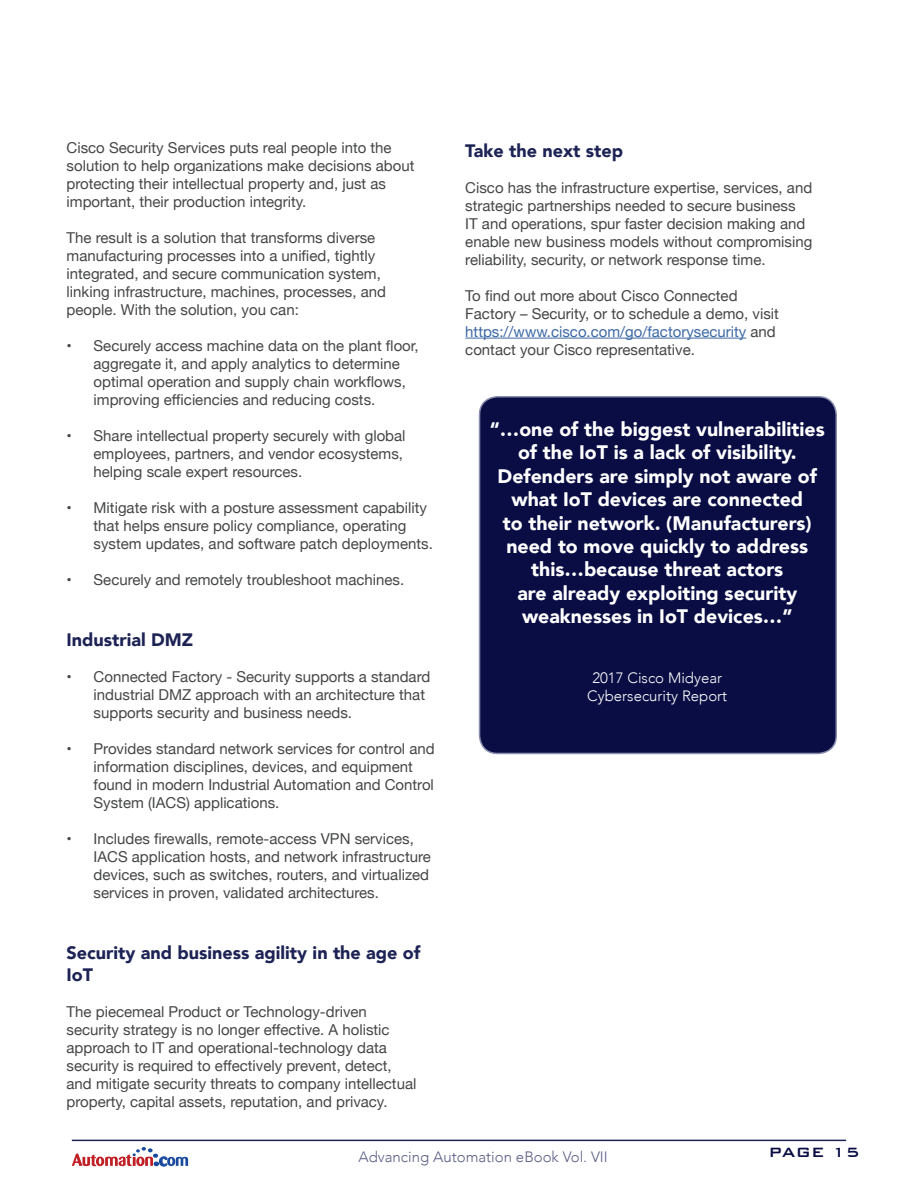
<style>
.page{position:relative;width:918px;height:1188px;background:#fff}
.page>*{position:absolute;margin:0;border:0;box-sizing:border-box;transform-origin:0 0}
.t1{font:900 19.5px/23.4px "Avenir";color:#fff;text-align:center}
.t2{font:900 18px/21.6px "Avenir";color:#1d2355}
.t3{font:500 18px "Bank Gothic";color:#0a0d44}
.t4{font:15px/18px "Helvetica Neue";color:#454647}
.t5{font:15px "Helvetica Neue";color:#3d69a5}
.t6{font:300 15px "Avenir";color:#fff}
.t7{font:300 15px "Avenir";color:#5b5e87}
.s1{color:#454647}
</style>
<div class="page">
<hr style="left:465px;top:338px;width:281px;height:1px;background:#3d69a5">
<svg style="left:72px;top:1147px;width:116px;height:19px"></svg>
<hr style="left:72px;top:1140px;width:774px;height:1px;background:#1d2355">
<div style="left:480px;top:397px;width:356px;height:356px;background:#0a0d44;border-radius:18px"></div>
<div style="left:479px;top:396px;width:358px;height:358px;border:2px solid #898cad;border-radius:18px"></div>
<p class="t4" style="left:67px;top:139px;width:327px">Cisco Security Services puts real people into the</p>
<p class="t4" style="left:67px;top:157px;width:349px">solution to help organizations make decisions about</p>
<p class="t4" style="left:67px;top:175px;width:321px">protecting their intellectual property and, just as</p>
<p class="t4" style="left:67px;top:193px;width:241px">important, their production integrity.</p>
<p class="t4" style="left:67px;top:229px;width:310px">The result is a solution that transforms diverse</p>
<p class="t4" style="left:67px;top:247px;width:310px">manufacturing processes into a unified, tightly</p>
<p class="t4" style="left:67px;top:265px;width:316px">integrated, and secure communication system,</p>
<p class="t4" style="left:67px;top:283px;width:321px">linking infrastructure, machines, processes, and</p>
<p class="t4" style="left:67px;top:301px;width:234px">people. With the solution, you can:</p>
<p class="t4" style="left:94px;top:337px;width:327px;text-indent:-27px">• Securely access machine data on the plant floor, aggregate it, and apply analytics to determine optimal operation and supply chain workflows, improving efficiencies and reducing costs.</p>
<p class="t4" style="left:94px;top:427px;width:313px;text-indent:-27px">• Share intellectual property securely with global employees, partners, and vendor ecosystems, helping scale expert resources.</p>
<p class="t4" style="left:94px;top:499px;width:341px;text-indent:-27px">• Mitigate risk with a posture assessment capability that helps ensure policy compliance, operating system updates, and software patch deployments.</p>
<p class="t4" style="left:67px;top:571px;width:339px">• Securely and remotely troubleshoot machines.</p>
<p class="t2" style="left:67px;top:629px;width:128px">Industrial DMZ</p>
<p class="t4" style="left:94px;top:669px;width:338px;text-indent:-27px">• Connected Factory - Security supports a standard industrial DMZ approach with an architecture that supports security and business needs.</p>
<p class="t4" style="left:94px;top:741px;width:343px;text-indent:-27px">• Provides standard network services for control and information disciplines, devices, and equipment found in modern Industrial Automation and Control System (IACS) applications.</p>
<p class="t4" style="left:94px;top:831px;width:339px;text-indent:-27px">• Includes firewalls, remote-access VPN services, IACS application hosts, and network infrastructure devices, such as switches, routers, and virtualized services in proven, validated architectures.</p>
<p class="t2" style="left:67px;top:942px;width:356px">Security and business agility in the age of<br>IoT</p>
<p class="t4" style="left:67px;top:1003px;width:302px">The piecemeal Product or Technology-driven</p>
<p class="t4" style="left:67px;top:1021px;width:325px">security strategy is no longer effective. A holistic</p>
<p class="t4" style="left:67px;top:1039px;width:322px">approach to IT and operational-technology data</p>
<p class="t4" style="left:67px;top:1057px;width:327px">security is required to effectively prevent, detect,</p>
<p class="t4" style="left:67px;top:1075px;width:351px">and mitigate security threats to company intellectual</p>
<p class="t4" style="left:67px;top:1093px;width:322px">property, capital assets, reputation, and privacy.</p>
<p class="t2" style="left:465px;top:139px;width:159px">Take the next step</p>
<p class="t4" style="left:465px;top:179px;width:348px">Cisco has the infrastructure expertise, services, and</p>
<p class="t4" style="left:465px;top:197px;width:332px">strategic partnerships needed to secure business</p>
<p class="t4" style="left:465px;top:215px;width:342px">IT and operations, spur faster decision making and</p>
<p class="t4" style="left:465px;top:233px;width:349px">enable new business models without compromising</p>
<p class="t4" style="left:465px;top:251px;width:302px">reliability, security, or network response time.</p>
<p class="t4" style="left:465px;top:287px;width:274px">To find out more about Cisco Connected</p>
<p class="t4" style="left:465px;top:305px;width:315px">Factory – Security, or to schedule a demo, visit</p>
<p class="t5" style="left:465px;top:320px;width:312px">https://www.cisco.com/go/factorysecurity <span class="s1">and</span></p>
<p class="t4" style="left:465px;top:341px;width:231px">contact your Cisco representative.</p>
<p class="t1" style="left:490px;top:417px;width:337px">“…one of the biggest vulnerabilities of the IoT is a lack of visibility.<br>Defenders are simply not aware of what IoT devices are connected</p>
<p class="t1" style="left:503px;top:511px;width:310px">to their network. (Manufacturers) need to move quickly to address this…because threat actors<br>are already exploiting security weaknesses in IoT devices…”</p>
<p class="t6" style="left:592px;top:668px;width:131px">2017 Cisco Midyear</p>
<p class="t6" style="left:587px;top:686px;width:142px">Cybersecurity Report</p>
<p class="t7" style="left:358px;top:1148px;width:251px">Advancing Automation eBook Vol. VII</p>
<p class="t3" style="left:769px;top:1139px;width:93px">PAGE 15</p>
</div>
